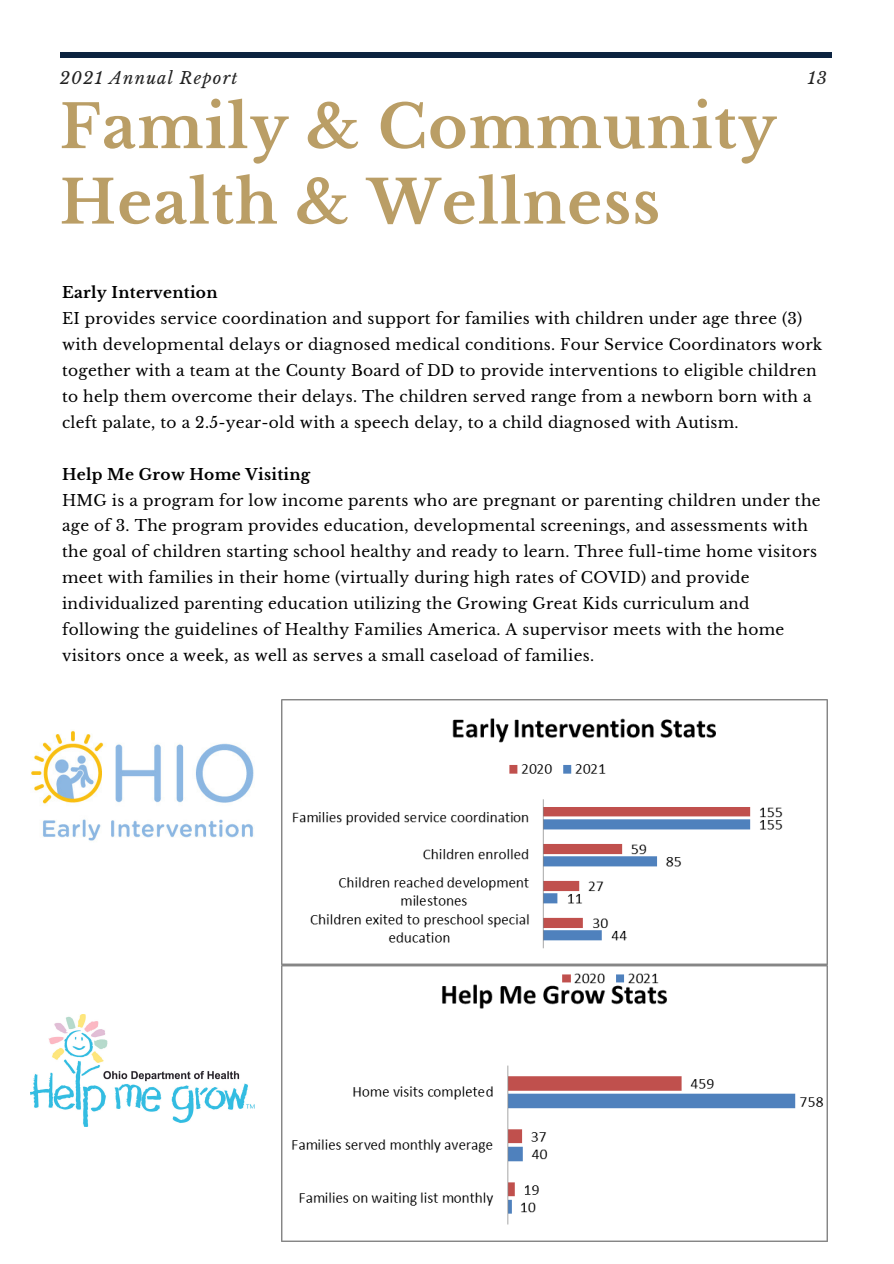
<style>
.page{position:relative;width:894px;height:1264px;background:#fff}
.page>*{position:absolute;margin:0;border:0;box-sizing:border-box;transform-origin:0 0}
.t1{font:700 59.55px/75.4px "Libre Baskerville";letter-spacing:.02em;color:#ba9e66}
.t2{font:italic 16.5px "Libre Baskerville";letter-spacing:.07em;color:#222}
.t3{font:15.3px/26px "Libre Baskerville";letter-spacing:.02em;color:#000}
.t4{font:700 15.3px "Libre Baskerville";letter-spacing:.02em;color:#000}
</style>
<div class="page">
<hr style="left:60px;top:53px;width:771px;height:4px;background:#0c2340">
<img style="left:282px;top:699px;width:545px;height:541px">
<img style="left:30px;top:1014px;width:224px;height:112px">
<img style="left:31px;top:730px;width:223px;height:111px">
<p class="t2" style="left:60px;top:68px;width:179px">2021 Annual Report</p>
<p class="t2" style="left:807px;top:68px;width:21px">13</p>
<p class="t1" style="left:60px;top:89px;width:718px">Family &amp; Community<br>Health &amp; Wellness</p>
<p class="t4" style="left:62px;top:283px;width:157px">Early Intervention</p>
<p class="t3" style="left:62px;top:306px;width:761px">EI provides service coordination and support for families with children under age three (3) with developmental delays or diagnosed medical conditions. Four Service Coordinators work together with a team at the County Board of DD to provide interventions to eligible children to help them overcome their delays. The children served range from a newborn born with a cleft palate, to a 2.5-year-old with a speech delay, to a child diagnosed with Autism.</p>
<p class="t4" style="left:62px;top:465px;width:250px">Help Me Grow Home Visiting</p>
<p class="t3" style="left:62px;top:487px;width:760px">HMG is a program for low income parents who are pregnant or parenting children under the age of 3. The program provides education, developmental screenings, and assessments with the goal of children starting school healthy and ready to learn. Three full-time home visitors meet with families in their home (virtually during high rates of COVID) and provide individualized parenting education utilizing the Growing Great Kids curriculum and following the guidelines of Healthy Families America. A supervisor meets with the home visitors once a week, as well as serves a small caseload of families.</p>
</div>
